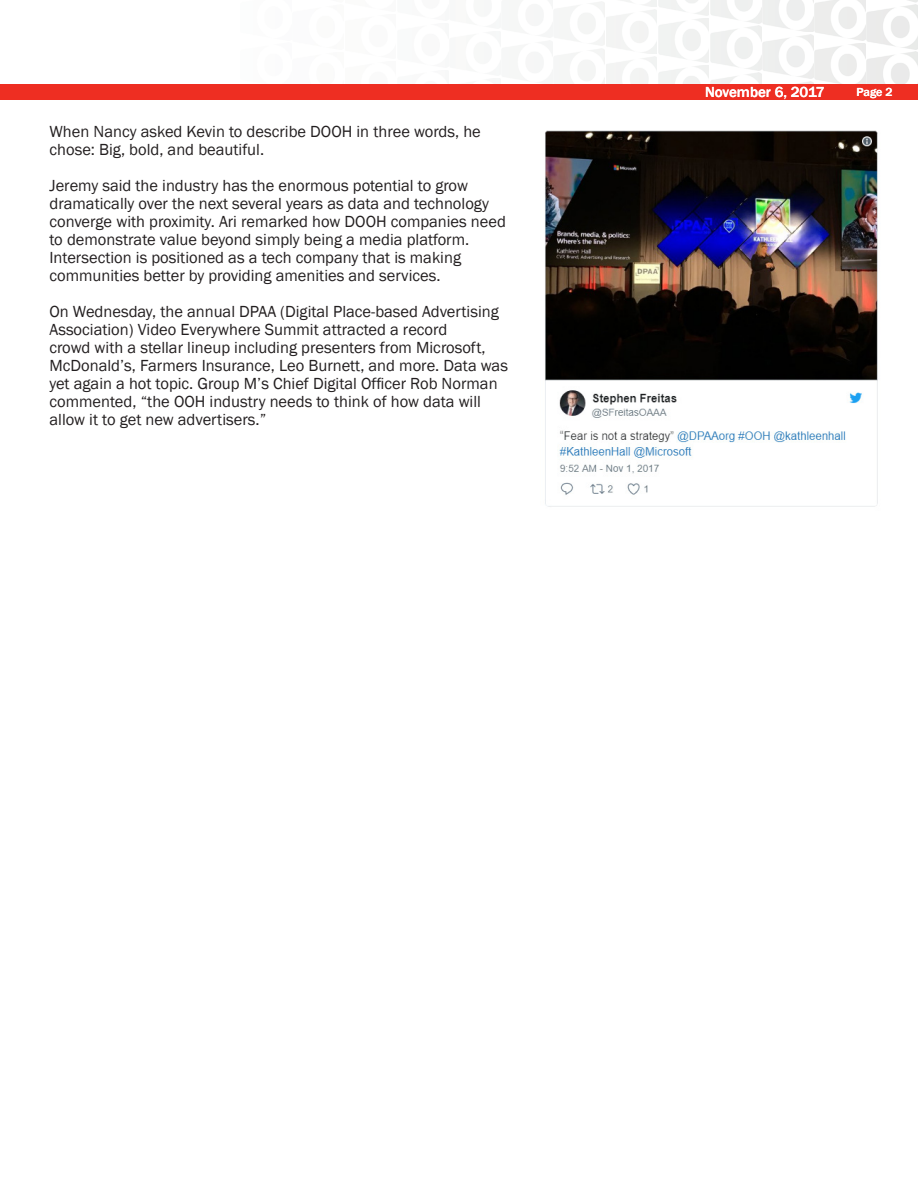
<style>
.page{position:relative;width:918px;height:1188px;background:#fff}
.page>*{position:absolute;margin:0;border:0;box-sizing:border-box;transform-origin:0 0}
.t1{font:16.5px/18px "Franklin Gothic";color:#231f20}
.t2{font:500 15px "Franklin Gothic";color:#fff}
.t3{font:500 12px "Franklin Gothic";color:#fff}
</style>
<div class="page">
<img style="left:815px;top:43px;width:51px;height:41px">
<img style="left:815px;top:0;width:51px;height:40px">
<img style="left:867px;top:5px;width:51px;height:44px">
<img style="left:908px;top:0;width:10px;height:2px">
<img style="left:867px;top:52px;width:51px;height:32px">
<div style="left:0;top:84px;width:918px;height:16px;background:#ee2e22"></div>
<img style="left:545px;top:130px;width:333px;height:377px">
<p class="t1" style="left:50px;top:123px;width:433px">When Nancy asked Kevin to describe DOOH in three words, he chose: Big, bold, and beautiful.</p>
<p class="t1" style="left:50px;top:177px;width:458px">Jeremy said the industry has the enormous potential to grow dramatically over the next several years as data and technology converge with proximity. Ari remarked how DOOH companies need to demonstrate value beyond simply being a media platform.<br>Intersection is positioned as a tech company that is making communities better by providing amenities and services.</p>
<p class="t1" style="left:50px;top:303px;width:460px">On Wednesday, the annual DPAA (Digital Place-based Advertising Association) Video Everywhere Summit attracted a record<br>crowd with a stellar lineup including presenters from Microsoft, McDonald’s, Farmers Insurance, Leo Burnett, and more. Data was yet again a hot topic. Group M’s Chief Digital Officer Rob Norman commented, “the OOH industry needs to think of how data will allow it to get new advertisers.”</p>
<p class="t2" style="left:705px;top:83px;width:121px">November 6, 2017</p>
<p class="t3" style="left:856px;top:84px;width:38px">Page 2</p>
</div>
